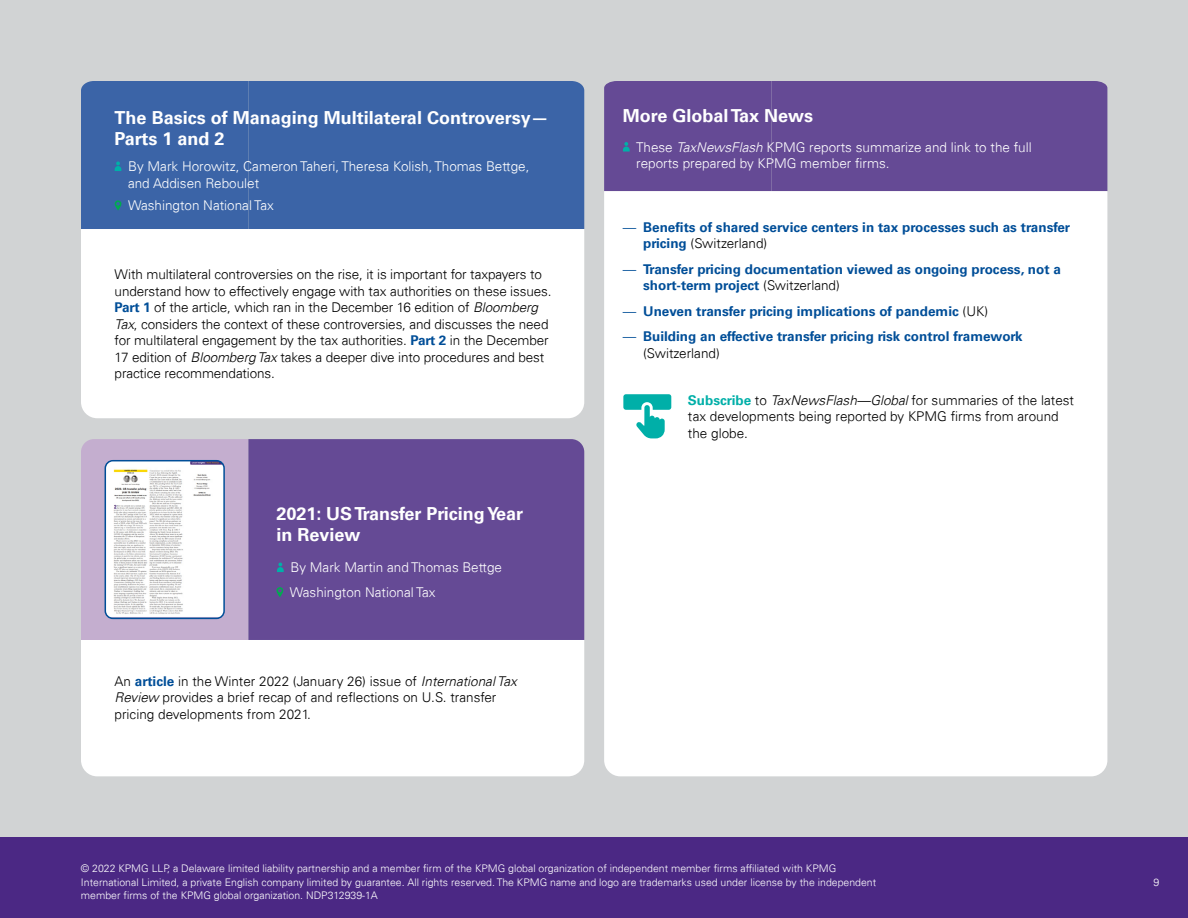
<style>
.page{position:relative;width:1188px;height:918px;background:#fff}
.page>*{position:absolute;margin:0;border:0;box-sizing:border-box;transform-origin:0 0}
.t1{font:700 18px/21px "Univers 65";color:#fff}
.t2{font:300 13.5px/16.5px "Univers 45";letter-spacing:-.01em;color:#000}
.t3{font:700 13.5px/16.5px "Univers 65";color:#004e98}
.t4{font:300 13.5px/16.5px "Univers 45";color:#fff}
.t5{font:300 10.5px/13.5px "Univers 45";color:#fff}
.s1{font-family:"Univers 65";font-weight:700;color:#004e98}
.s2{font-style:italic}
.s3{font-family:"Univers 45";font-weight:300}
.s4{font-family:"Univers 45";font-weight:300;color:#000}
.s5{font-family:"Univers 65";font-weight:700;color:#00afa8}
</style>
<div class="page">
<div style="left:0;top:837px;width:1188px;height:81px;background:#4b2884"></div>
<div style="left:0;top:0;width:1188px;height:837px;background:#d1d3d4"></div>
<div style="left:248px;top:81px;width:336px;height:148px;background:#3b64a7"></div>
<div style="left:81px;top:229px;width:503px;height:189px;background:#fff"></div>
<div style="left:81px;top:81px;width:167px;height:148px;background:#3b64a7"></div>
<div style="left:81px;top:439px;width:167px;height:201px;background:#c4aecf"></div>
<div style="left:248px;top:439px;width:336px;height:201px;background:#654a95"></div>
<svg style="left:277px;top:563px;width:7px;height:9px"></svg>
<div style="left:81px;top:640px;width:503px;height:136px;background:#fff"></div>
<img style="left:105px;top:461px;width:119px;height:156px">
<div style="left:105px;top:460px;width:120px;height:159px;border:2px solid #004e98;border-radius:8px"></div>
<svg style="left:276px;top:587px;width:7px;height:10px"></svg>
<div style="left:604px;top:191px;width:503px;height:585px;background:#fff"></div>
<svg style="left:623px;top:394px;width:48px;height:44px;background:#70d2ce"></svg>
<div style="left:604px;top:81px;width:503px;height:110px;background:#654a95"></div>
<h1 class="t1" style="left:115px;top:107px;width:436px">The Basics of Managing Multilateral Controversy—<br>Parts 1 and 2</h1>
<p class="t4" style="left:128px;top:158px;width:403px">By Mark Horowitz, Cameron Taheri, Theresa Kolish, Thomas Bettge, and Addisen Reboulet</p>
<p class="t4" style="left:128px;top:197px;width:147px">Washington National Tax</p>
<p class="t2" style="left:115px;top:266px;width:438px">With multilateral controversies on the rise, it is important for taxpayers to understand how to effectively engage with tax authorities on these issues.<br><span class="s1">Part 1</span> of the article, which ran in the December 16 edition of <span class="s2">Bloomberg Tax</span>, considers the context of these controversies, and discusses the need for multilateral engagement by the tax authorities. <span class="s1">Part 2</span> in the December 17 edition of <span class="s2">Bloomberg Tax</span> takes a deeper dive into procedures and best practice recommendations.</p>
<h1 class="t1" style="left:276px;top:504px;width:248px">2021: US Transfer Pricing Year in Review</h1>
<p class="t4" style="left:290px;top:559px;width:213px">By Mark Martin and Thomas Bettge</p>
<p class="t4" style="left:290px;top:584px;width:147px">Washington National Tax</p>
<p class="t2" style="left:115px;top:673px;width:404px">An <span class="s1">article</span> in the Winter 2022 (January 26) issue of <span class="s2">International Tax<br>Review</span> provides a brief recap of and reflections on U.S. transfer pricing developments from 2021.</p>
<h1 class="t1" style="left:623px;top:105px;width:192px">More Global Tax News</h1>
<p class="t4" style="left:636px;top:139px;width:397px">These <span class="s2">TaxNewsFlash</span> KPMG reports summarize and link to the full reports prepared by KPMG member firms.</p>
<p class="t3" style="left:623px;top:219px;width:449px"><span class="s3">—</span> Benefits of shared service centers in tax processes such as transfer</p>
<p class="t2" style="left:643px;top:235px;width:126px"><span class="s1">pricing</span> (Switzerland)</p>
<p class="t3" style="left:643px;top:261px;width:419px;text-indent:-20px"><span class="s3">—</span> Transfer pricing documentation viewed as ongoing process, not a short-term project <span class="s4">(Switzerland)</span></p>
<p class="t3" style="left:623px;top:303px;width:367px"><span class="s3">—</span> Uneven transfer pricing implications of pandemic <span class="s4">(UK)</span></p>
<p class="t3" style="left:623px;top:328px;width:401px"><span class="s3">—</span> Building an effective transfer pricing risk control framework</p>
<p class="t2" style="left:643px;top:344px;width:78px">(Switzerland)</p>
<p class="t2" style="left:688px;top:392px;width:388px"><span class="s5">Subscribe</span> to <span class="s2">TaxNewsFlash—Global</span> for summaries of the latest tax developments being reported by KPMG firms from around the globe.</p>
<p class="t5" style="left:81px;top:862px;width:797px">© 2022 KPMG LLP, a Delaware limited liability partnership and a member firm of the KPMG global organization of independent member firms affiliated with KPMG<br>International Limited, a private English company limited by guarantee. All rights reserved. The KPMG name and logo are trademarks used under license by the independent member firms of the KPMG global organization. NDP312939-1A</p>
<p class="t5" style="left:1153px;top:876px;width:7px">9</p>
</div>
